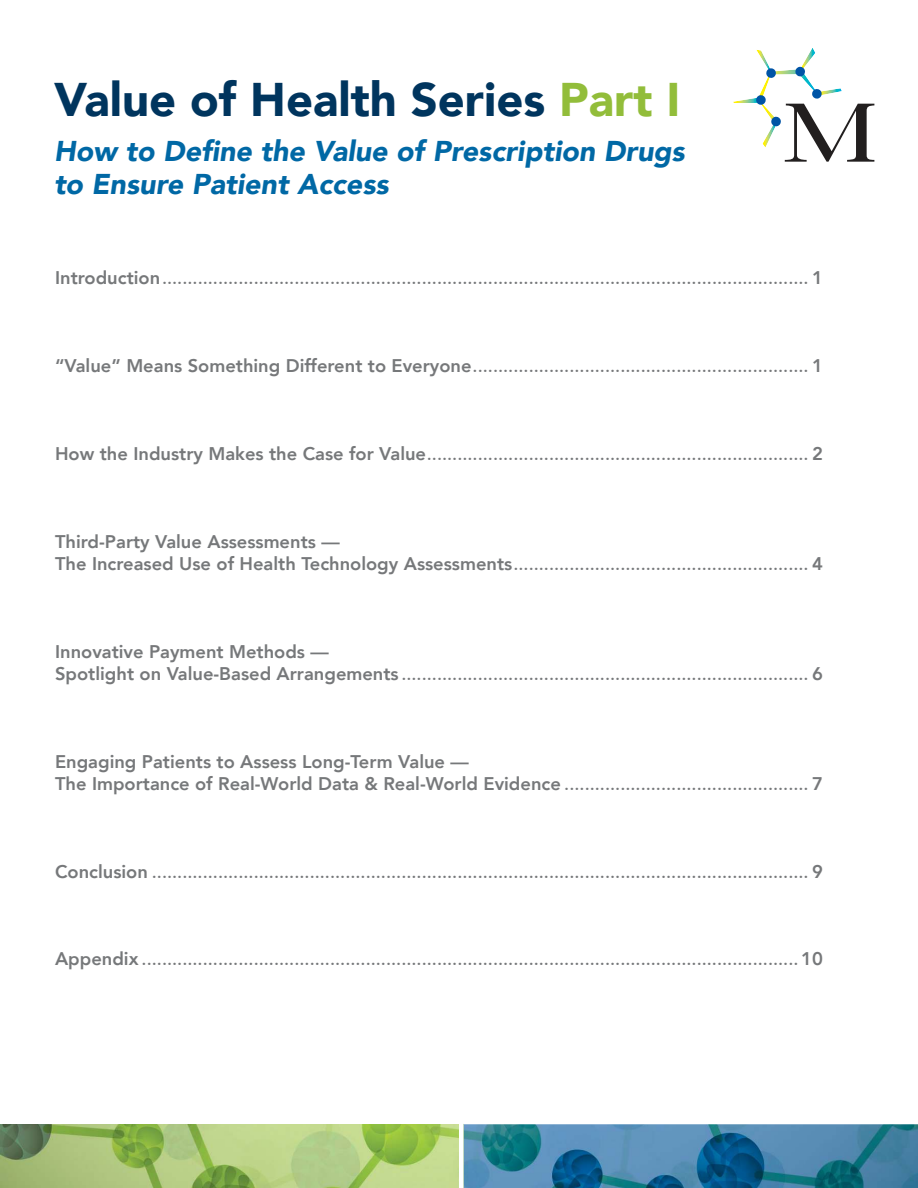
<style>
.page{position:relative;width:918px;height:1188px;background:#fff}
.page>*{position:absolute;margin:0;border:0;box-sizing:border-box;transform-origin:0 0}
.t1{font:900 47.1px "Avenir";color:#00355e}
.t2{font:italic 900 28.65px/33px "Avenir";color:#0068a5}
.t3{font:500 18.3px/22px "Avenir";color:#76787a}
.t4{font:800 18.3px/22px "Avenir";color:#76787a}
.s1{color:#92bd3a}
.s2{font-weight:800}
.s3{font-weight:500}
</style>
<div class="page">
<img style="left:733px;top:98px;width:23px;height:5px">
<img style="left:756px;top:50px;width:14px;height:18px">
<img style="left:802px;top:48px;width:13px;height:18px">
<img style="left:762px;top:69px;width:53px;height:20px">
<svg style="left:795px;top:66px;width:10px;height:11px"></svg>
<svg style="left:766px;top:68px;width:10px;height:10px"></svg>
<svg style="left:756px;top:89px;width:118px;height:73px"></svg>
<img style="left:1px;top:1124px;width:917px;height:64px">
<hr style="left:0;top:1124px;width:1px;height:64px;background:#cae095">
<div style="left:459px;top:1121px;width:5px;height:67px;background:#fff"></div>
<h1 class="t1" style="left:54px;top:72px;width:628px">Value of Health Series <span class="s1">Part I</span></h1>
<h2 class="t2" style="left:54px;top:134px;width:632px">How to Define the Value of Prescription Drugs to Ensure Patient Access</h2>
<p class="t3" style="left:55px;top:268px;width:769px"><span class="s2">Introduction</span> ............................................................................................................................... <span class="s2">1</span></p>
<p class="t3" style="left:55px;top:356px;width:769px"><span class="s2">“Value” Means Something Different to Everyone</span> .................................................................. <span class="s2">1</span></p>
<p class="t3" style="left:55px;top:444px;width:769px"><span class="s2">How the Industry Makes the Case for Value</span> ........................................................................... <span class="s2">2</span></p>
<p class="t4" style="left:55px;top:532px;width:769px">Third-Party Value Assessments —<br>The Increased Use of Health Technology Assessments <span class="s3">..........................................................</span> 4</p>
<p class="t3" style="left:55px;top:642px;width:769px"><span class="s2">Innovative Payment Methods —<br>Spotlight on Value-Based Arrangements</span> ................................................................................ <span class="s2">6</span></p>
<p class="t4" style="left:55px;top:752px;width:769px">Engaging Patients to Assess Long-Term Value —<br>The Importance of Real-World Data &amp; Real-World Evidence <span class="s3">................................................</span> 7</p>
<p class="t3" style="left:55px;top:862px;width:769px"><span class="s2">Conclusion</span> ................................................................................................................................. <span class="s2">9</span></p>
<p class="t3" style="left:55px;top:950px;width:769px"><span class="s2">Appendix</span> .................................................................................................................................<span class="s2">10</span></p>
</div>
